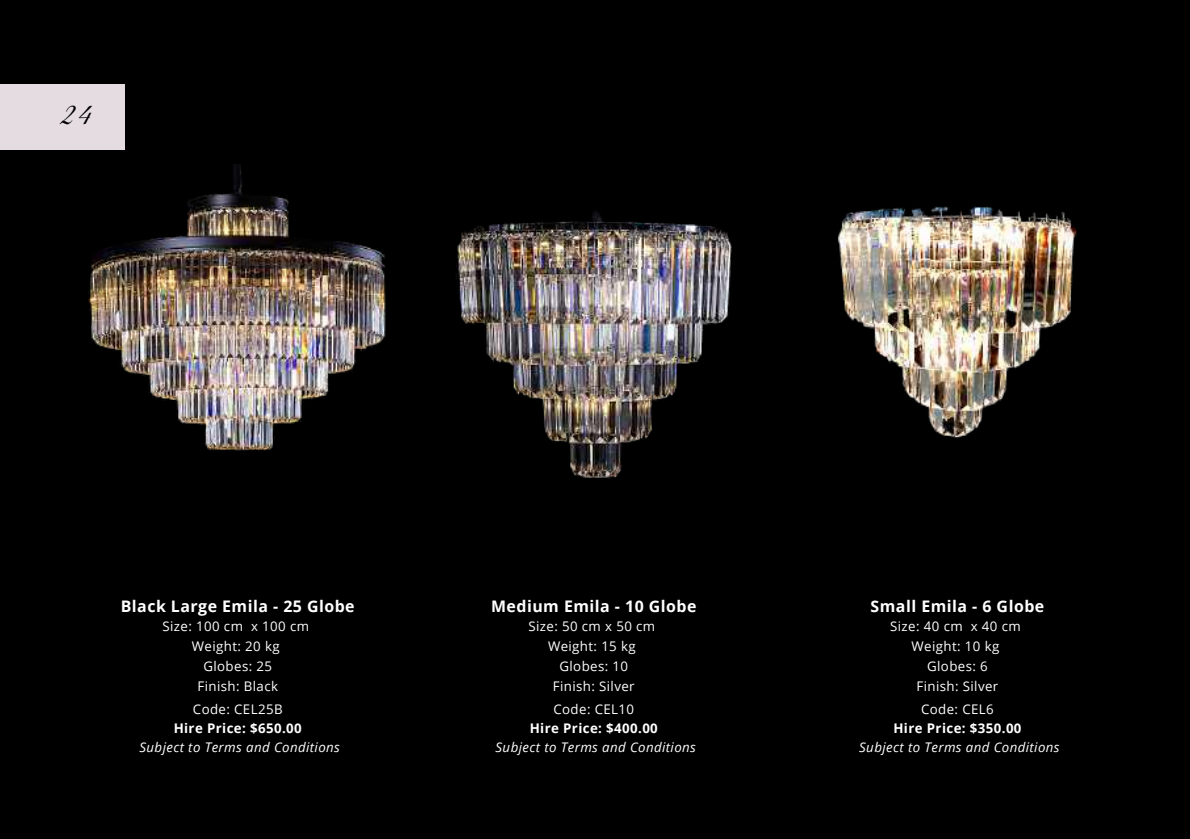
<style>
.page{position:relative;width:1190px;height:839px;background:#fff}
.page>*{position:absolute;margin:0;border:0;box-sizing:border-box;transform-origin:0 0}
.t1{font:32px "Great Vibes";color:#000}
.t2{font:700 16px "Open Sans";letter-spacing:.03em;color:#fff}
.t3{font:13.2px/20px "Open Sans";letter-spacing:.03em;color:#fff;text-align:center}
.t4{font:italic 13.2px "Open Sans";letter-spacing:.03em;color:#fff}
.t5{font:700 13.2px "Open Sans";letter-spacing:.03em;color:#fff}
</style>
<div class="page">
<div style="left:0;top:0;width:1190px;height:838px;background:#000"></div>
<div style="left:0;top:84px;width:124px;height:66px;background:#e5dce2"></div>
<img style="left:837px;top:207px;width:240px;height:231px">
<img style="left:456px;top:211px;width:276px;height:267px">
<img style="left:88px;top:164px;width:298px;height:287px">
<h1 class="t1" style="left:60px;top:96px;width:33px">24</h1>
<p class="t2" style="left:121px;top:595px;width:235px">Black Large Emila - 25 Globe</p>
<p class="t3" style="left:163px;top:616px;width:148px">Size: 100 cm x 100 cm<br>Weight: 20 kg<br>Globes: 25<br>Finish: Black</p>
<p class="t3" style="left:193px;top:698px;width:91px">Code: CEL25B</p>
<p class="t5" style="left:174px;top:718px;width:130px">Hire Price: $650.00</p>
<p class="t4" style="left:140px;top:737px;width:202px">Subject to Terms and Conditions</p>
<p class="t2" style="left:491px;top:595px;width:207px">Medium Emila - 10 Globe</p>
<p class="t3" style="left:528px;top:616px;width:128px">Size: 50 cm x 50 cm<br>Weight: 15 kg<br>Globes: 10<br>Finish: Silver</p>
<p class="t3" style="left:553px;top:698px;width:82px">Code: CEL10</p>
<p class="t5" style="left:530px;top:718px;width:130px">Hire Price: $400.00</p>
<p class="t4" style="left:496px;top:737px;width:202px">Subject to Terms and Conditions</p>
<p class="t2" style="left:871px;top:595px;width:175px">Small Emila - 6 Globe</p>
<p class="t3" style="left:890px;top:616px;width:132px">Size: 40 cm x 40 cm<br>Weight: 10 kg<br>Globes: 6<br>Finish: Silver</p>
<p class="t3" style="left:921px;top:698px;width:74px">Code: CEL6</p>
<p class="t5" style="left:893px;top:718px;width:130px">Hire Price: $350.00</p>
<p class="t4" style="left:859px;top:737px;width:202px">Subject to Terms and Conditions</p>
</div>
